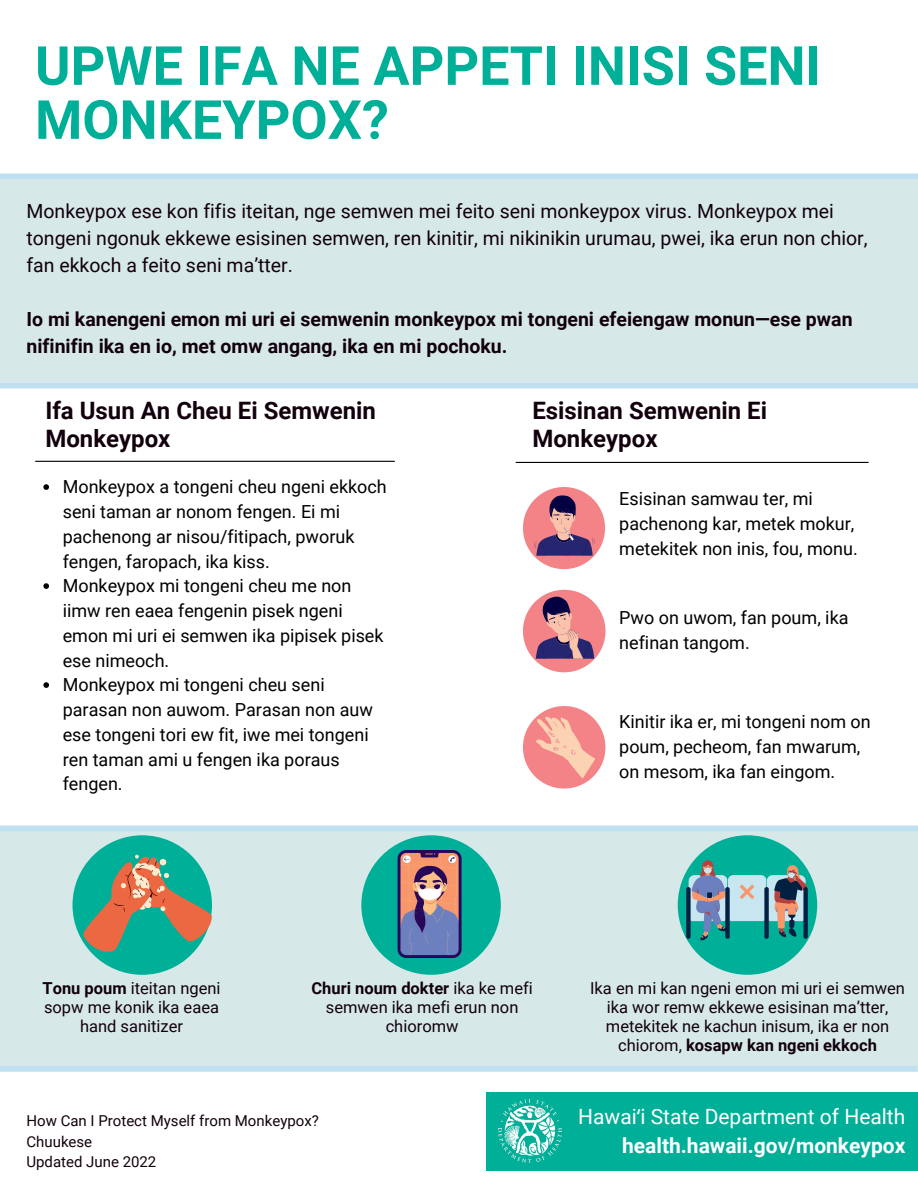
<style>
.page{position:relative;width:918px;height:1188px;background:#fff}
.page>*{position:absolute;margin:0;border:0;box-sizing:border-box;transform-origin:0 0}
.t1{font:700 54px/54px "Roboto";color:#00af98}
.t2{font:700 24px/28.2px "Roboto";color:#12000d}
.t3{font:21px/29.2px "Roboto";color:#fff;text-align:right}
.t4{font:19.5px/27px "Roboto";color:#12000d}
.t5{font:700 19.5px/27px "Roboto";color:#12000d}
.t6{font:18px/24.8px "Roboto";color:#000}
.t7{font:16.5px/19.2px "Roboto";color:#12000d;text-align:center}
.t8{font:15px/20.2px "Roboto";color:#12000d}
.s1{font-weight:700}
.s2{font-family:"Noto Sans"}
</style>
<div class="page">
<div style="left:0;top:174px;width:918px;height:5px;background:#bee0f0"></div>
<div style="left:0;top:179px;width:918px;height:204px;background:#d6e9e8"></div>
<div style="left:486px;top:1092px;width:432px;height:79px;background:#00af98"></div>
<hr style="left:36px;top:461px;width:358px;height:1px;background:#000">
<hr style="left:516px;top:462px;width:352px;height:1px;background:#000">
<div style="left:0;top:383px;width:918px;height:6px;background:#bee0f0"></div>
<img style="left:499px;top:1100px;width:63px;height:63px">
<div style="left:0;top:831px;width:918px;height:235px;background:#d6e9e8"></div>
<div style="left:0;top:826px;width:918px;height:5px;background:#bee0f0"></div>
<div style="left:0;top:1066px;width:918px;height:6px;background:#bee0f0"></div>
<div style="left:73px;top:835px;width:139px;height:140px;background:#00af98;border-radius:50%"></div>
<svg style="left:83px;top:854px;width:129px;height:102px"></svg>
<div style="left:361px;top:835px;width:140px;height:140px;background:#00af98;border-radius:50%"></div>
<svg style="left:398px;top:850px;width:64px;height:108px"></svg>
<div style="left:678px;top:835px;width:139px;height:140px;background:#00af98;border-radius:50%"></div>
<svg style="left:686px;top:860px;width:123px;height:81px"></svg>
<svg style="left:523px;top:706px;width:82px;height:78px"></svg>
<svg style="left:43px;top:484px;width:6px;height:6px"></svg>
<svg style="left:43px;top:583px;width:6px;height:6px"></svg>
<svg style="left:43px;top:682px;width:6px;height:6px"></svg>
<div style="left:523px;top:590px;width:83px;height:82px;background:#f38386;border-radius:50%"></div>
<svg style="left:536px;top:597px;width:58px;height:62px"></svg>
<div style="left:523px;top:487px;width:82px;height:82px;background:#f38386;border-radius:50%"></div>
<svg style="left:534px;top:495px;width:61px;height:61px"></svg>
<h1 class="t1" style="left:35px;top:39px;width:788px">UPWE IFA NE APPETI INISI SENI<br>MONKEYPOX?</h1>
<p class="t4" style="left:26px;top:198px;width:843px">Monkeypox ese kon fifis iteitan, nge semwen mei feito seni monkeypox virus. Monkeypox mei tongeni ngonuk ekkewe esisinen semwen, ren kinitir, mi nikinikin urumau, pwei, ika erun non chior, fan ekkoch a feito seni ma’tter.</p>
<p class="t5" style="left:26px;top:306px;width:828px">Io mi kanengeni emon mi uri ei semwenin monkeypox mi tongeni efeiengaw monun—ese pwan nifinifin ika en io, met omw angang, ika en mi pochoku.</p>
<h2 class="t2" style="left:45px;top:397px;width:332px">Ifa Usun An Cheu Ei Semwenin<br>Monkeypox</h2>
<h2 class="t2" style="left:532px;top:397px;width:236px">Esisinan Semwenin Ei<br>Monkeypox</h2>
<p class="t6" style="left:63px;top:475px;width:326px">Monkeypox a tongeni cheu ngeni ekkoch seni taman ar nonom fengen. Ei mi pachenong ar nisou/fitipach, pworuk fengen, faropach, ika kiss.<br>Monkeypox mi tongeni cheu me non iimw ren eaea fengenin pisek ngeni emon mi uri ei semwen ika pipisek pisek ese nimeoch.<br>Monkeypox mi tongeni cheu seni parasan non auwom. Parasan non auw ese tongeni tori ew fit, iwe mei tongeni ren taman ami u fengen ika poraus fengen.</p>
<p class="t6" style="left:619px;top:487px;width:240px">Esisinan samwau ter, mi pachenong kar, metek mokur, metekitek non inis, fou, monu.</p>
<p class="t6" style="left:619px;top:606px;width:231px">Pwo on uwom, fan poum, ika nefinan tangom.</p>
<p class="t6" style="left:619px;top:710px;width:253px">Kinitir ika er, mi tongeni nom on poum, pecheom, fan mwarum, on mesom, ika fan eingom.</p>
<p class="t7" style="left:311px;top:979px;width:223px"><span class="s1">Churi noum dokter</span> ika ke mefi semwen ika mefi erun non chioromw</p>
<p class="t7" style="left:43px;top:979px;width:180px"><span class="s1">Tonu poum</span> iteitan ngeni sopw me konik ika eaea hand sanitizer</p>
<p class="t7" style="left:590px;top:979px;width:316px">Ika en mi kan ngeni emon mi uri ei semwen ika wor remw ekkewe esisinan ma’tter, metekitek ne kachun inisum, ika er non chiorom, <span class="s1">kosapw kan ngeni ekkoch</span></p>
<p class="t8" style="left:26px;top:1111px;width:294px">How Can I Protect Myself from Monkeypox?<br>Chuukese<br>Updated June 2022</p>
<p class="t3" style="left:578px;top:1102px;width:329px">Hawai<span class="s2">ʻ</span>i State Department of Health <span class="s1">health.hawaii.gov/monkeypox</span></p>
</div>
